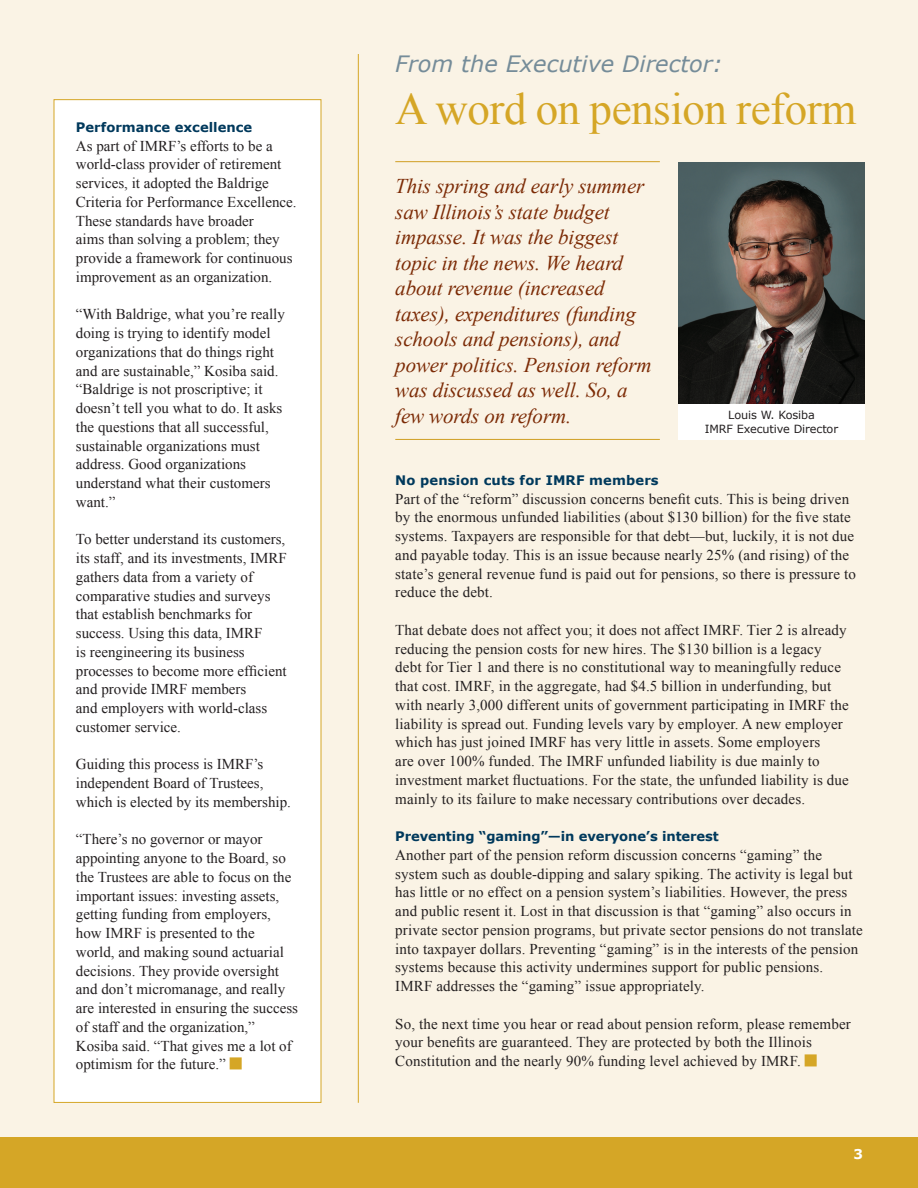
<style>
.page{position:relative;width:918px;height:1188px;background:#fff}
.page>*{position:absolute;margin:0;border:0;box-sizing:border-box;transform-origin:0 0}
.t1{font:45px "Times New Roman";letter-spacing:-.01em;color:#d5a626}
.t2{font:italic 22.5px "Verdana";color:#758c99}
.t3{font:italic 21px/25.5px "Times New Roman";letter-spacing:-.005em;color:#7c2b06}
.Story_Text{font:15px/18.8px "Times New Roman";letter-spacing:.01em;color:#231f20}
.t4{font:700 13.5px "Verdana";color:#fff}
.Subhead_-_Dark_Blue{font:700 13.2px "Verdana";color:#00395c}
.Bullet_Text{font:11.25px "Verdana";letter-spacing:-.01em;color:#231f20}
</style>
<div class="page">
<div style="left:0;top:0;width:918px;height:1138px;background:#faf3e5"></div>
<div style="left:0;top:1138px;width:918px;height:50px;background:#d5a626"></div>
<hr style="left:395px;top:161px;width:265px;height:1px;background:#d5a626">
<img style="left:678px;top:162px;width:187px;height:242px">
<div style="left:678px;top:404px;width:187px;height:35px;background:#fff"></div>
<hr style="left:395px;top:439px;width:265px;height:1px;background:#d5a626">
<div style="left:54px;top:100px;width:267px;height:1002px;background:#fff"></div>
<hr style="left:358px;top:54px;width:1px;height:1049px;background:#d5a626">
<p class="Subhead_-_Dark_Blue" style="left:76px;top:118px;width:178px">Performance excellence</p>
<p class="Story_Text" style="left:76px;top:136px;width:222px">As part of IMRF’s efforts to be a world-class provider of retirement services, it adopted the Baldrige Criteria for Performance Excellence.<br>These standards have broader<br>aims than solving a problem; they provide a framework for continuous improvement as an organization.</p>
<p class="Story_Text" style="left:76px;top:305px;width:210px">“With Baldrige, what you’re really doing is trying to identify model organizations that do things right and are sustainable,” Kosiba said. “Baldrige is not proscriptive; it doesn’t tell you what to do. It asks the questions that all successful, sustainable organizations must address. Good organizations understand what their customers want.”</p>
<p class="Story_Text" style="left:76px;top:530px;width:212px">To better understand its customers, its staff, and its investments, IMRF gathers data from a variety of comparative studies and surveys that establish benchmarks for success. Using this data, IMRF<br>is reengineering its business processes to become more efficient and provide IMRF members<br>and employers with world-class customer service.</p>
<p class="Story_Text" style="left:76px;top:755px;width:216px">Guiding this process is IMRF’s independent Board of Trustees, which is elected by its membership.</p>
<p class="Story_Text" style="left:76px;top:830px;width:224px">“There’s no governor or mayor appointing anyone to the Board, so the Trustees are able to focus on the important issues: investing assets, getting funding from employers, how IMRF is presented to the<br>world, and making sound actuarial decisions. They provide oversight and don’t micromanage, and really are interested in ensuring the success of staff and the organization,” Kosiba said. “That gives me a lot of optimism for the future.”</p>
<p class="t2" style="left:395px;top:48px;width:329px">From the Executive Director:</p>
<p class="t1" style="left:395px;top:79px;width:463px">A word on pension reform</p>
<p class="t3" style="left:395px;top:173px;width:258px">This spring and early summer saw Illinois’s state budget impasse. It was the biggest topic in the news. We heard about revenue (increased taxes), expenditures (funding schools and pensions), and power politics. Pension reform was discussed as well. So, a few words on reform.</p>
<p class="Bullet_Text" style="left:728px;top:407px;width:88px">Louis W. Kosiba</p>
<p class="Bullet_Text" style="left:705px;top:421px;width:135px">IMRF Executive Director</p>
<p class="Subhead_-_Dark_Blue" style="left:395px;top:471px;width:265px">No pension cuts for IMRF members</p>
<p class="Story_Text" style="left:395px;top:489px;width:462px">Part of the “reform” discussion concerns benefit cuts. This is being driven by the enormous unfunded liabilities (about $130 billion) for the five state systems. Taxpayers are responsible for that debt—but, luckily, it is not due and payable today. This is an issue because nearly 25% (and rising) of the state’s general revenue fund is paid out for pensions, so there is pressure to reduce the debt.</p>
<p class="Story_Text" style="left:395px;top:620px;width:455px">That debate does not affect you; it does not affect IMRF. Tier 2 is already reducing the pension costs for new hires. The $130 billion is a legacy debt for Tier 1 and there is no constitutional way to meaningfully reduce that cost. IMRF, in the aggregate, had $4.5 billion in underfunding, but with nearly 3,000 different units of government participating in IMRF the liability is spread out. Funding levels vary by employer. A new employer which has just joined IMRF has very little in assets. Some employers<br>are over 100% funded. The IMRF unfunded liability is due mainly to investment market fluctuations. For the state, the unfunded liability is due mainly to its failure to make necessary contributions over decades.</p>
<p class="Subhead_-_Dark_Blue" style="left:395px;top:827px;width:325px">Preventing “gaming”—in everyone’s interest</p>
<p class="Story_Text" style="left:395px;top:845px;width:469px">Another part of the pension reform discussion concerns “gaming” the system such as double-dipping and salary spiking. The activity is legal but has little or no effect on a pension system’s liabilities. However, the press and public resent it. Lost in that discussion is that “gaming” also occurs in private sector pension programs, but private sector pensions do not translate into taxpayer dollars. Preventing “gaming” is in the interests of the pension systems because this activity undermines support for public pensions.<br>IMRF addresses the “gaming” issue appropriately.</p>
<p class="Story_Text" style="left:395px;top:1014px;width:457px">So, the next time you hear or read about pension reform, please remember your benefits are guaranteed. They are protected by both the Illinois<br>Constitution and the nearly 90% funding level achieved by IMRF.</p>
<p class="t4" style="left:853px;top:1144px;width:11px">3</p>
</div>
